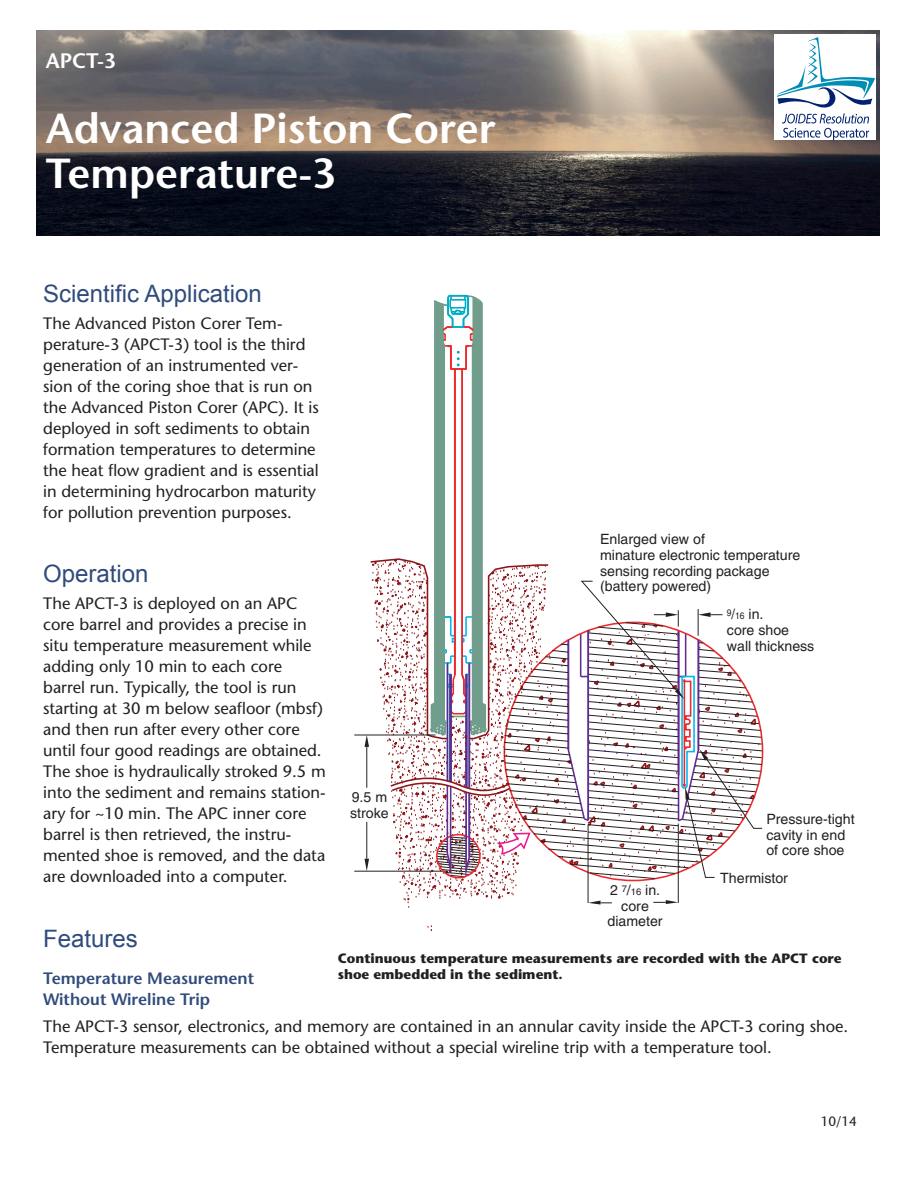
<style>
.page{position:relative;width:918px;height:1188px;background:#fff}
.page>*{position:absolute;margin:0;border:0;box-sizing:border-box;transform-origin:0 0}
.Body_Indent{font:600 42px/45px "Stone Sans";color:#fff}
.Subhead{font:24px "Arial";color:#304b7c}
.Body_Indent-2{font:600 21px "Stone Sans";color:#fff}
.Body_Text{font:16.5px/21px "Stone Sans";color:#231f20}
.Body_numbers{font:600 16.5px/21px "Stone Sans";color:#304b7c}
.t1{font:14.25px/15.8px "Helvetica";color:#231f20}
.t2{font:14.25px/15.8px "Helvetica";color:#231f20;scale:.9 1}
.t3{font:700 13.5px/16.5px "Stone Sans";color:#231f20}
.t4{font:13.5px "Stone Sans";color:#231f20}
.s1{font-size:9.45px}
</style>
<div class="page">
<img style="left:36px;top:31px;width:844px;height:204px">
<div style="left:774px;top:34px;width:102px;height:106px;background:#fff"></div>
<svg style="left:777px;top:37px;width:98px;height:103px"></svg>
<hr style="left:354px;top:735px;width:81px;height:1px;background:#231f20">
<hr style="left:354px;top:871px;width:93px;height:1px;background:#231f20">
<svg style="left:365px;top:295px;width:398px;height:613px"></svg>
<p class="Body_Indent-2" style="left:46px;top:48px;width:72px">APCT-3</p>
<p class="Body_Indent" style="left:46px;top:106px;width:451px">Advanced Piston Corer<br>Temperature-3</p>
<p class="Subhead" style="left:43px;top:278px;width:220px">Scientific Application</p>
<p class="Body_Text" style="left:43px;top:313px;width:277px">The Advanced Piston Corer Tem&shy;perature-3 (APCT-3) tool is the third generation of an instrumented ver&shy;sion of the coring shoe that is run on the Advanced Piston Corer (APC). It is deployed in soft sediments to obtain formation temperatures to determine the heat flow gradient and is essential in determining hydrocarbon maturity for pollution prevention purposes.</p>
<p class="Subhead" style="left:43px;top:558px;width:107px">Operation</p>
<p class="Body_Text" style="left:43px;top:593px;width:284px">The APCT-3 is deployed on an APC core barrel and provides a precise in situ temperature measurement while adding only 10 min to each core barrel run. Typically, the tool is run starting at 30 m below seafloor (mbsf) and then run after every other core until four good readings are obtained.<br>The shoe is hydraulically stroked 9.5 m into the sediment and remains station&shy;ary for ~10 min. The APC inner core barrel is then retrieved, the instru&shy;mented shoe is removed, and the data are downloaded into a computer.</p>
<p class="t1" style="left:350px;top:789px;width:40px">9.5 m stroke</p>
<p class="t1" style="left:600px;top:531px;width:202px">Enlarged view of<br>minature electronic temperature sensing recording package (battery powered)</p>
<p class="t2" style="left:727px;top:606px;width:99px"><sup>9</sup>/<span class="s1">16</span> in.<br>core shoe wall thickness</p>
<p class="t1" style="left:608px;top:882px;width:57px;text-align:center">2 <sup>7</sup>/<span class="s1">16</span> in. core diameter</p>
<p class="t1" style="left:766px;top:811px;width:90px">Pressure-tight cavity in end of core shoe</p>
<p class="t1" style="left:720px;top:870px;width:69px">Thermistor</p>
<p class="Subhead" style="left:43px;top:923px;width:96px">Features</p>
<p class="Body_numbers" style="left:43px;top:968px;width:212px">Temperature Measurement<br>Without Wireline Trip</p>
<p class="Body_Text" style="left:43px;top:1016px;width:807px">The APCT-3 sensor, electronics, and memory are contained in an annular cavity inside the APCT-3 coring shoe.<br>Temperature measurements can be obtained without a special wireline trip with a temperature tool.</p>
<p class="t3" style="left:338px;top:950px;width:505px">Continuous temperature measurements are recorded with the APCT core shoe embedded in the sediment.</p>
<p class="t4" style="left:821px;top:1113px;width:38px">10/14</p>
</div>
